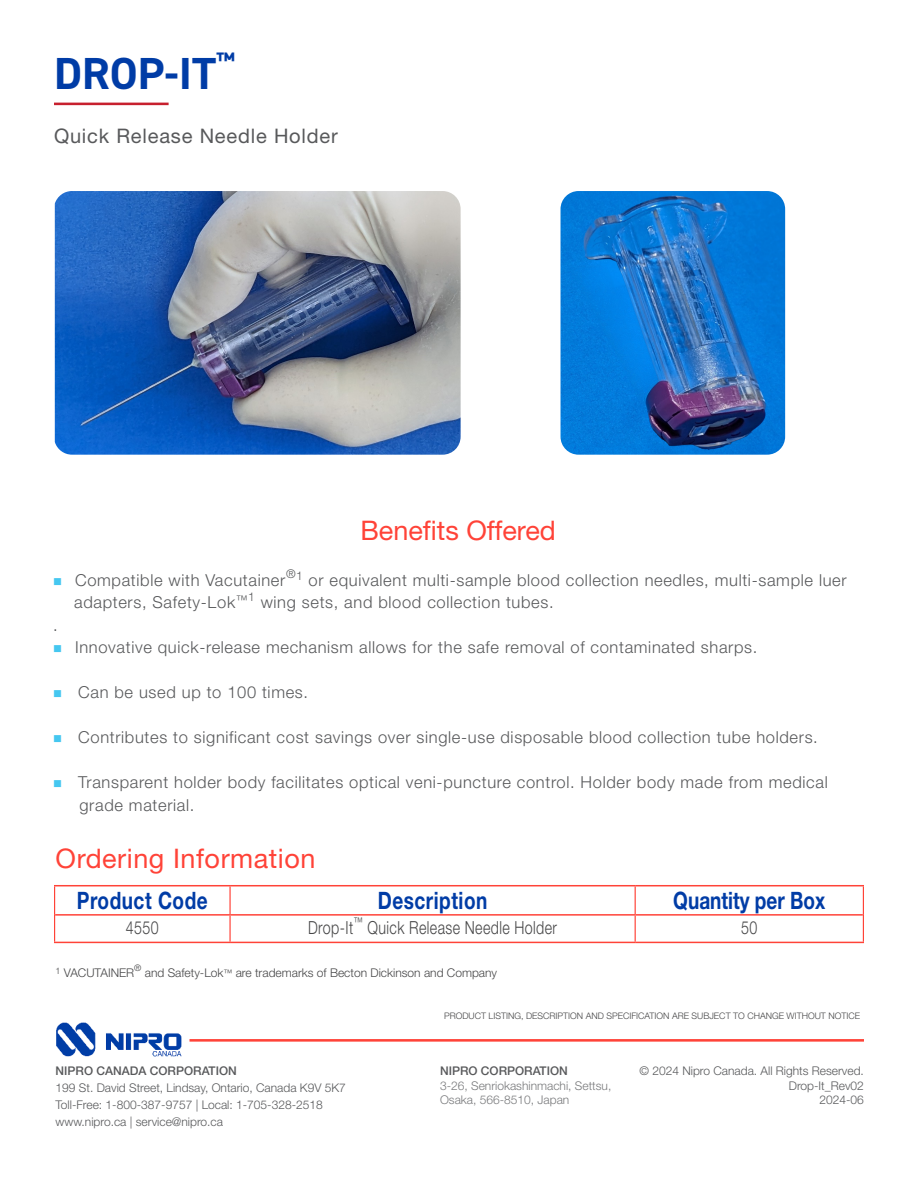
<style>
.page{position:relative;width:918px;height:1188px;background:#fff}
.page>*{position:absolute;margin:0;border:0;box-sizing:border-box;transform-origin:0 0}
.t1{font:700 45px "DIN2014";color:#003ca6}
.t2{font:27px "Helvetica Neue LT Std";letter-spacing:.02em;color:#ff4338}
.t3{font:27px "Helvetica Neue LT Std";color:#ff4338}
.t4{font:700 24px "Helvetica Neue LT Std";letter-spacing:.025em;color:#003ca6;scale:.79 1}
.t5{font:700 24px "Helvetica Neue LT Std";color:#003ca6;scale:.79 1}
.t6{font:700 21px "DIN2014";color:#003ca6}
.t7{font:20.1px "Helvetica Neue LT Std";letter-spacing:.04em;color:#58595b}
.t8{font:300 18px "Helvetica Neue LT Std";letter-spacing:.025em;color:#464647;scale:.79 1}
.t9{font:300 16.5px "Helvetica Neue LT Std";letter-spacing:.04em;color:#58595b}
.t10{font:300 12px/16.8px "Helvetica Neue LT Std";color:#58595b}
.t11{font:300 12px "Helvetica Neue LT Std";color:#464647}
.t12{font:300 12px/14.4px "Helvetica Neue LT Std";color:#797a7c}
.t13{font:500 12px "Helvetica Neue LT Std";color:#58595b}
.t14{font:300 9px "Helvetica Neue LT Std";color:#464647}
.s1{color:#45c7f0}
.s2{font-size:9px}
</style>
<div class="page">
<hr style="left:190px;top:1039px;width:674px;height:3px;background:#ff4338">
<hr style="left:54px;top:885px;width:176px;height:1px;background:#ff4338">
<hr style="left:230px;top:885px;width:405px;height:1px;background:#ff4338">
<hr style="left:635px;top:885px;width:229px;height:1px;background:#ff4338">
<hr style="left:55px;top:914px;width:175px;height:2px;background:#ff4338">
<hr style="left:230px;top:914px;width:405px;height:2px;background:#ff4338">
<hr style="left:635px;top:914px;width:228px;height:2px;background:#ff4338">
<hr style="left:54px;top:942px;width:176px;height:1px;background:#ff4338">
<hr style="left:230px;top:942px;width:405px;height:1px;background:#ff4338">
<hr style="left:635px;top:942px;width:229px;height:1px;background:#ff4338">
<hr style="left:229px;top:886px;width:2px;height:28px;background:#ff4338">
<svg style="left:54px;top:886px;width:1px;height:56px"></svg>
<hr style="left:229px;top:916px;width:2px;height:26px;background:#ff4338">
<svg style="left:635px;top:886px;width:1px;height:56px"></svg>
<svg style="left:863px;top:886px;width:1px;height:56px"></svg>
<hr style="left:54px;top:103px;width:115px;height:2px;background:#c7202e">
<img style="left:56px;top:1022px;width:126px;height:35px">
<img style="left:55px;top:191px;width:406px;height:264px">
<img style="left:561px;top:191px;width:224px;height:264px">
<p class="t6" style="left:216px;top:45px;width:21px">™</p>
<p class="t1" style="left:54px;top:44px;width:164px">DROP-IT</p>
<p class="t7" style="left:54px;top:123px;width:285px">Quick Release Needle Holder</p>
<p class="t3" style="left:360px;top:514px;width:197px">Benefits Offered</p>
<p class="t9" style="left:53px;top:570px;width:795px"><span class="s1">■</span> Compatible with Vacutainer<sup>®1</sup> or equivalent multi-sample blood collection needles, multi-sample luer</p>
<p class="t9" style="left:74px;top:592px;width:481px">adapters, Safety-Lok<sup>™1</sup> wing sets, and blood collection tubes.</p>
<p class="t9" style="left:53px;top:615px;width:6px">.</p>
<p class="t9" style="left:53px;top:637px;width:706px"><span class="s1">■</span> Innovative quick-release mechanism allows for the safe removal of contaminated sharps.</p>
<p class="t9" style="left:53px;top:682px;width:256px"><span class="s1">■</span> Can be used up to 100 times.</p>
<p class="t9" style="left:53px;top:727px;width:766px"><span class="s1">■</span> Contributes to significant cost savings over single-use disposable blood collection tube holders.</p>
<p class="t9" style="left:53px;top:772px;width:776px"><span class="s1">■</span> Transparent holder body facilitates optical veni-puncture control. Holder body made from medical</p>
<p class="t9" style="left:79px;top:795px;width:117px">grade material.</p>
<p class="t2" style="left:56px;top:843px;width:261px">Ordering Information</p>
<p class="t4" style="left:77px;top:885px;width:167px">Product Code</p>
<p class="t4" style="left:378px;top:885px;width:140px">Description</p>
<p class="t5" style="left:673px;top:885px;width:194px">Quantity per Box</p>
<p class="t8" style="left:126px;top:916px;width:43px">4550</p>
<p class="t8" style="left:308px;top:916px;width:317px">Drop-It<sup>™</sup> Quick Release Needle Holder</p>
<p class="t8" style="left:741px;top:916px;width:22px">50</p>
<p class="t11" style="left:56px;top:966px;width:80px"><sup>1</sup> VACUTAINER</p>
<p class="t14" style="left:134px;top:963px;width:9px">®</p>
<p class="t11" style="left:145px;top:966px;width:354px">and Safety-Lok<span class="s2">™</span> are trademarks of Becton Dickinson and Company</p>
<p class="t13" style="left:56px;top:1064px;width:183px">NIPRO CANADA CORPORATION</p>
<p class="t10" style="left:56px;top:1079px;width:292px">199 St. David Street, Lindsay, Ontario, Canada K9V 5K7<br>Toll-Free: 1-800-387-9757 | Local: 1-705-328-2518 www.nipro.ca | service@nipro.ca</p>
<p class="t14" style="left:444px;top:1011px;width:418px">PRODUCT LISTING, DESCRIPTION AND SPECIFICATION ARE SUBJECT TO CHANGE WITHOUT NOTICE</p>
<p class="t13" style="left:440px;top:1064px;width:129px">NIPRO CORPORATION</p>
<p class="t12" style="left:440px;top:1078px;width:173px">3-26, Senriokashinmachi, Settsu,<br>Osaka, 566-8510, Japan</p>
<p class="t10" style="left:639px;top:1063px;width:226px">© 2024 Nipro Canada. All Rights Reserved.</p>
<p class="t10" style="left:789px;top:1077px;width:77px">Drop-It_Rev02</p>
<p class="t10" style="left:820px;top:1091px;width:46px">2024-06</p>
</div>
